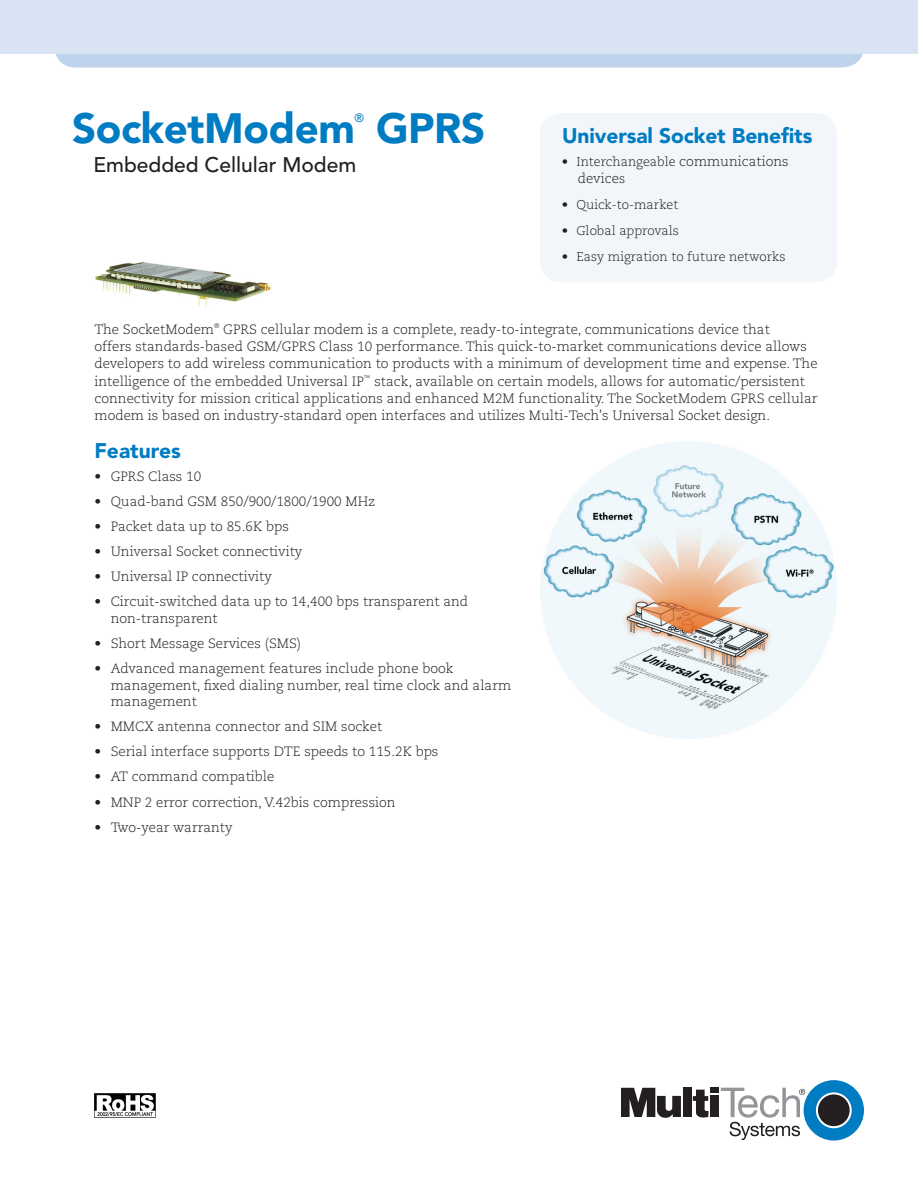
<style>
.page{position:relative;width:918px;height:1188px;background:#fff}
.page>*{position:absolute;margin:0;border:0;box-sizing:border-box;transform-origin:0 0}
.t1{font:900 42px "Avenir";letter-spacing:-.01em;color:#007cc2}
.t2{font:900 21px "Avenir";letter-spacing:-.005em;color:#007cc2}
.t3{font:500 21px "Avenir";color:#231f20}
.t4{font:300 13.5px/17.2px "Caecilia";color:#231f20}
.t5{font:300 12.75px "Caecilia";color:#231f20}
.t6{font:500 12px "Avenir";color:#007cc2}
.s1{font-size:13.5px}
.s2{font-size:12.75px}
</style>
<div class="page">
<div style="left:55px;top:54px;width:808px;height:13px;background:#c0d3ec"></div>
<div style="left:0;top:0;width:918px;height:54px;background:#d8e4f3"></div>
<div style="left:804px;top:1080px;width:60px;height:61px;background:#007cc2;border-radius:50%"></div>
<svg style="left:816px;top:1092px;width:36px;height:36px"></svg>
<div style="left:818px;top:1094px;width:32px;height:32px;background:#231f20;border-radius:50%"></div>
<div style="left:683px;top:1088px;width:9px;height:29px;background:#231f20"></div>
<div style="left:710px;top:1096px;width:9px;height:21px;background:#231f20"></div>
<div style="left:710px;top:1088px;width:9px;height:5px;background:#231f20"></div>
<svg style="left:621px;top:1088px;width:60px;height:30px"></svg>
<svg style="left:693px;top:1090px;width:16px;height:28px"></svg>
<svg style="left:721px;top:1088px;width:84px;height:52px"></svg>
<div style="left:540px;top:113px;width:297px;height:169px;background:#f2f6fb;border-radius:22px"></div>
<img style="left:95px;top:262px;width:176px;height:45px">
<img style="left:94px;top:1094px;width:62px;height:23px">
<img style="left:540px;top:442px;width:297px;height:297px">
<h1 class="t1" style="left:72px;top:103px;width:284px">SocketModem</h1>
<p class="t6" style="left:355px;top:111px;width:11px">®</p>
<h1 class="t1" style="left:376px;top:103px;width:111px">GPRS</h1>
<h2 class="t3" style="left:93px;top:152px;width:264px">Embedded Cellular Modem</h2>
<h2 class="t2" style="left:562px;top:123px;width:252px">Universal Socket Benefits</h2>
<p class="t5" style="left:562px;top:155px;width:229px">• Interchangeable <span class="s1">communications</span></p>
<p class="t4" style="left:578px;top:170px;width:49px">device<span class="s2">s</span></p>
<p class="t5" style="left:562px;top:198px;width:118px">• Quick-to-market</p>
<p class="t5" style="left:562px;top:224px;width:119px">• Global approvals</p>
<p class="t5" style="left:562px;top:249px;width:226px">• Easy migration to future networks</p>
<p class="t4" style="left:94px;top:321px;width:725px">The SocketModem<sup>®</sup> GPRS cellular modem is a complete, ready-to-integrate, communications device that<br>offers standards-based GSM/GPRS Class 10 performance. This quick-to-market communications device allows developers to add wireless communication to products with a minimum of development time and expense. The intelligence of the embedded Universal IP<sup>™</sup> stack, available on certain models, allows for automatic/persistent connectivity for mission critical applications and enhanced M2M functionality. The SocketModem GPRS cellular modem is based on industry-standard open interfaces and utilizes Multi-Tech's Universal Socket design.</p>
<h2 class="t2" style="left:94px;top:438px;width:88px">Features</h2>
<p class="t4" style="left:94px;top:468px;width:108px">• GPRS Class 10</p>
<p class="t4" style="left:94px;top:493px;width:282px">• Quad-band GSM 850/900/1800/1900 MHz</p>
<p class="t4" style="left:94px;top:518px;width:196px">• Packet data up to 85.6K bps</p>
<p class="t4" style="left:94px;top:543px;width:209px">• Universal Socket connectivity</p>
<p class="t4" style="left:94px;top:568px;width:179px">• Universal IP connectivity</p>
<p class="t4" style="left:111px;top:594px;width:359px;line-height:16.5px;text-indent:-16px">• Circuit-switched data up to 14,400 bps transparent and non-transparent</p>
<p class="t4" style="left:94px;top:635px;width:208px">• Short Message Services (SMS)</p>
<p class="t4" style="left:111px;top:660px;width:402px;line-height:16.5px;text-indent:-16px">• Advanced management features include phone book management, fixed dialing number, real time clock and alarm management</p>
<p class="t4" style="left:95px;top:718px;width:289px">• MMCX antenna connector and SIM socket</p>
<p class="t4" style="left:95px;top:743px;width:345px">• Serial interface supports DTE speeds to 115.2K bps</p>
<p class="t4" style="left:95px;top:769px;width:181px">• AT command compatible</p>
<p class="t4" style="left:95px;top:794px;width:303px">• MNP 2 error correction, V.42bis compression</p>
<p class="t4" style="left:95px;top:819px;width:140px">• Two-year warranty</p>
</div>
